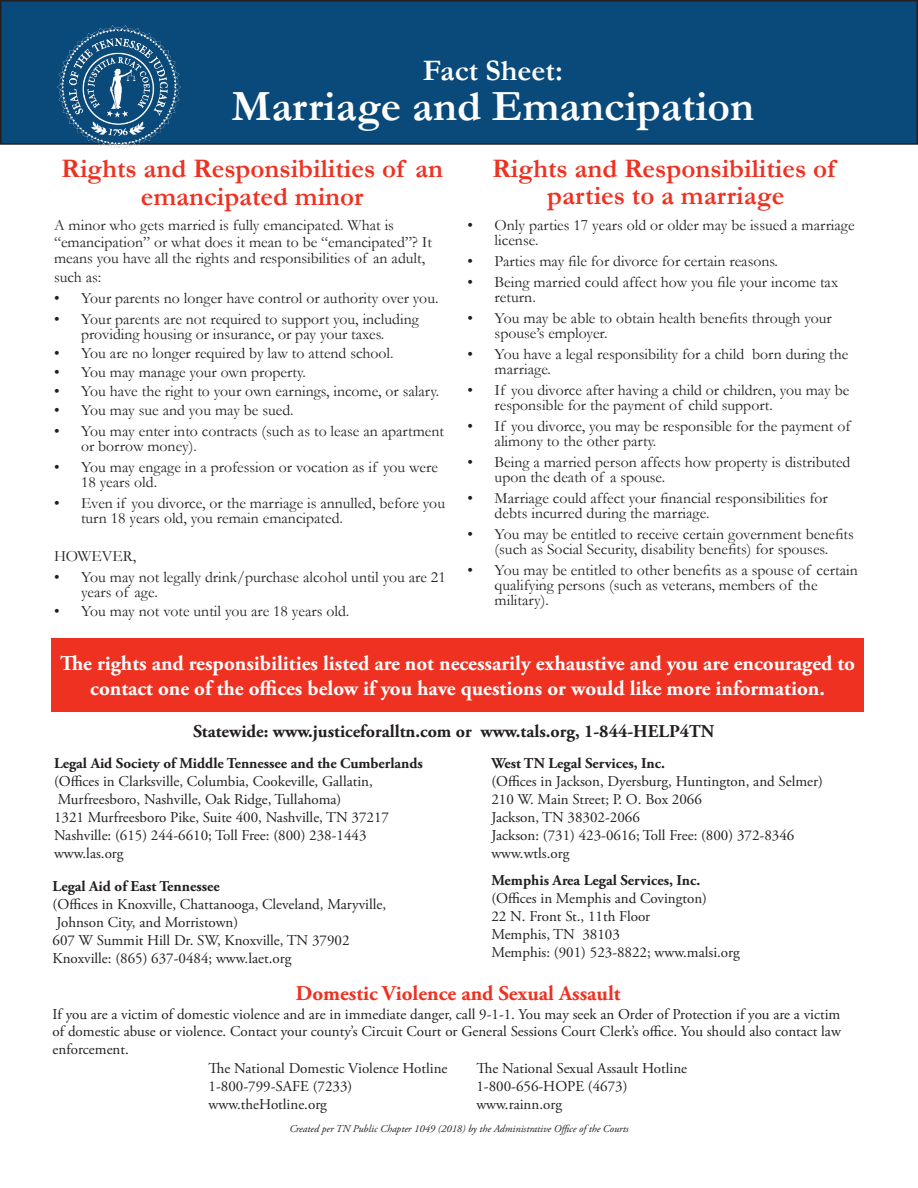
<style>
.page{position:relative;width:918px;height:1188px;background:#fff}
.page>*{position:absolute;margin:0;border:0;box-sizing:border-box;transform-origin:0 0}
.t1{font:700 43.5px "Garamond";color:#fff}
.t2{font:700 30px "Garamond";color:#fff}
.t3{font:700 27px/28.5px "Garamond";color:#ef3122;text-align:center}
.t4{font:700 21px/25.2px "Adobe Garamond Pro";color:#fff;text-align:center}
.t5{font:700 21px "Adobe Garamond Pro";color:#ef3122}
.t6{font:700 18px "Adobe Garamond Pro";color:#231f20}
.t7{font:15.75px/15px "Garamond";color:#231f20}
.t8{font:15px/16.5px "Adobe Garamond Pro";color:#231f20}
.t9{font:700 15px "Adobe Garamond Pro";color:#231f20}
.t10{font:italic 10.5px "Adobe Garamond Pro";color:#231f20}
</style>
<div class="page">
<div style="left:1px;top:1px;width:916px;height:143px;background:#094a7b"></div>
<div style="left:0;top:0;width:918px;height:145px;border:2px solid #231f20"></div>
<img style="left:57px;top:26px;width:123px;height:122px">
<div style="left:51px;top:639px;width:813px;height:73px;background:#ef3122"></div>
<p class="t2" style="left:423px;top:50px;width:141px">Fact Sheet:</p>
<p class="t1" style="left:231px;top:77px;width:524px">Marriage and Emancipation</p>
<p class="t3" style="left:61px;top:154px;width:383px">Rights and Responsibilities of an emancipated minor</p>
<p class="t7" style="left:54px;top:217px;width:379px;line-height:16.5px">A minor who gets married is fully emancipated. What is “emancipation” or what does it mean to be “emancipated”? It means you have all the rights and responsibilities of an adult,</p>
<p class="t7" style="left:54px;top:269px;width:49px">such as:</p>
<p class="t7" style="left:54px;top:290px;width:386px">• Your parents no longer have control or authority over you.</p>
<p class="t7" style="left:54px;top:311px;width:366px;text-align:center">• Your parents are not required to support you, including providing housing or insurance, or pay your taxes.</p>
<p class="t7" style="left:54px;top:345px;width:341px">• You are no longer required by law to attend school.</p>
<p class="t7" style="left:54px;top:364px;width:253px">• You may manage your own property.</p>
<p class="t7" style="left:54px;top:383px;width:387px">• You have the right to your own earnings, income, or salary.</p>
<p class="t7" style="left:54px;top:402px;width:241px">• You may sue and you may be sued.</p>
<p class="t7" style="left:81px;top:423px;width:365px;text-indent:-27px">• You may enter into contracts (such as to lease an apartment or borrow money).</p>
<p class="t7" style="left:81px;top:459px;width:358px;text-indent:-27px">• You may engage in a profession or vocation as if you were<br>18 years old.</p>
<p class="t7" style="left:81px;top:495px;width:366px;text-indent:-27px">• Even if you divorce, or the marriage is annulled, before you turn 18 years old, you remain emancipated.</p>
<p class="t7" style="left:54px;top:548px;width:84px">HOWEVER,</p>
<p class="t7" style="left:81px;top:569px;width:366px;text-indent:-27px">• You may not legally drink/purchase alcohol until you are 21 years of age.</p>
<p class="t7" style="left:54px;top:603px;width:297px">• You may not vote until you are 18 years old.</p>
<p class="t3" style="left:492px;top:155px;width:345px;line-height:27px">Rights and Responsibilities of parties to a marriage</p>
<p class="t7" style="left:495px;top:218px;width:362px;text-indent:-27px">• Only parties 17 years old or older may be issued a marriage license.</p>
<p class="t7" style="left:468px;top:254px;width:312px">• Parties may file for divorce for certain reasons.</p>
<p class="t7" style="left:495px;top:275px;width:345px;text-indent:-27px">• Being married could affect how you file your income tax return.</p>
<p class="t7" style="left:495px;top:311px;width:339px;text-indent:-27px">• You may be able to obtain health benefits through your spouse’s employer.</p>
<p class="t7" style="left:495px;top:347px;width:355px;text-indent:-27px">• You have a legal responsibility for a child born during the marriage.</p>
<p class="t7" style="left:495px;top:383px;width:356px;text-indent:-27px">• If you divorce after having a child or children, you may be responsible for the payment of child support.</p>
<p class="t7" style="left:495px;top:419px;width:357px;text-indent:-27px">• If you divorce, you may be responsible for the payment of alimony to the other party.</p>
<p class="t7" style="left:495px;top:455px;width:357px;text-indent:-27px">• Being a married person affects how property is distributed upon the death of a spouse.</p>
<p class="t7" style="left:495px;top:491px;width:335px;text-indent:-27px">• Marriage could affect your financial responsibilities for debts incurred during the marriage.</p>
<p class="t7" style="left:468px;top:527px;width:388px;text-align:center">• You may be entitled to receive certain government benefits (such as Social Security, disability benefits) for spouses.</p>
<p class="t7" style="left:495px;top:563px;width:365px;text-indent:-27px">• You may be entitled to other benefits as a spouse of certain qualifying persons (such as veterans, members of the military).</p>
<p class="t4" style="left:60px;top:651px;width:797px">The rights and responsibilities listed are not necessarily exhaustive and you are encouraged to contact one of the offices below if you have questions or would like more information.</p>
<p class="t6" style="left:193px;top:721px;width:522px">Statewide: www.justiceforalltn.com or www.tals.org, 1-844-HELP4TN</p>
<p class="t9" style="left:54px;top:754px;width:370px">Legal Aid Society of Middle Tennessee and the Cumberlands</p>
<p class="t8" style="left:54px;top:773px;width:320px">(Offices in Clarksville, Columbia, Cookeville, Gallatin,</p>
<p class="t8" style="left:58px;top:791px;width:285px">Murfreesboro, Nashville, Oak Ridge, Tullahoma)</p>
<p class="t8" style="left:54px;top:809px;width:337px">1321 Murfreesboro Pike, Suite 400, Nashville, TN 37217</p>
<p class="t8" style="left:54px;top:827px;width:314px">Nashville: (615) 244-6610; Toll Free: (800) 238-1443</p>
<p class="t8" style="left:54px;top:845px;width:71px">www.las.org</p>
<p class="t9" style="left:491px;top:754px;width:175px">West TN Legal Services, Inc.</p>
<p class="t8" style="left:491px;top:773px;width:333px">(Offices in Jackson, Dyersburg, Huntington, and Selmer)</p>
<p class="t8" style="left:491px;top:791px;width:212px">210 W. Main Street; P. O. Box 2066</p>
<p class="t8" style="left:491px;top:809px;width:150px">Jackson, TN 38302-2066</p>
<p class="t8" style="left:491px;top:827px;width:304px">Jackson: (731) 423-0616; Toll Free: (800) 372-8346</p>
<p class="t8" style="left:491px;top:845px;width:80px">www.wtls.org</p>
<p class="t9" style="left:491px;top:871px;width:210px">Memphis Area Legal Services, Inc.</p>
<p class="t8" style="left:491px;top:890px;width:217px">(Offices in Memphis and Covington)</p>
<p class="t8" style="left:491px;top:908px;width:160px">22 N. Front St., 11th Floor</p>
<p class="t8" style="left:491px;top:926px;width:130px">Memphis, TN 38103</p>
<p class="t8" style="left:491px;top:944px;width:250px">Memphis: (901) 523-8822; www.malsi.org</p>
<p class="t5" style="left:296px;top:981px;width:326px">Domestic Violence and Sexual Assault</p>
<p class="t8" style="left:53px;top:1007px;width:790px">If you are a victim of domestic violence and are in immediate danger, call 9-1-1. You may seek an Order of Protection if you are a victim of domestic abuse or violence. Contact your county’s Circuit Court or General Sessions Court Clerk’s office. You should also contact law</p>
<p class="t8" style="left:53px;top:1041px;width:78px">enforcement.</p>
<p class="t8" style="left:209px;top:1061px;width:240px">The National Domestic Violence Hotline</p>
<p class="t8" style="left:209px;top:1079px;width:145px">1-800-799-SAFE (7233)</p>
<p class="t8" style="left:209px;top:1097px;width:120px">www.theHotline.org</p>
<p class="t9" style="left:53px;top:877px;width:169px">Legal Aid of East Tennessee</p>
<p class="t8" style="left:53px;top:896px;width:335px">(Offices in Knoxville, Chattanooga, Cleveland, Maryville,</p>
<p class="t8" style="left:56px;top:914px;width:183px">Johnson City, and Morristown)</p>
<p class="t8" style="left:53px;top:932px;width:299px">607 W Summit Hill Dr. SW, Knoxville, TN 37902</p>
<p class="t8" style="left:53px;top:950px;width:240px">Knoxville: (865) 637-0484; www.laet.org</p>
<p class="t8" style="left:476px;top:1061px;width:212px">The National Sexual Assault Hotline</p>
<p class="t8" style="left:476px;top:1079px;width:153px">1-800-656-HOPE (4673)</p>
<p class="t8" style="left:476px;top:1097px;width:87px">www.rainn.org</p>
<p class="t10" style="left:289px;top:1122px;width:341px">Created per TN Public Chapter 1049 (2018) by the Administrative Office of the Courts</p>
</div>
